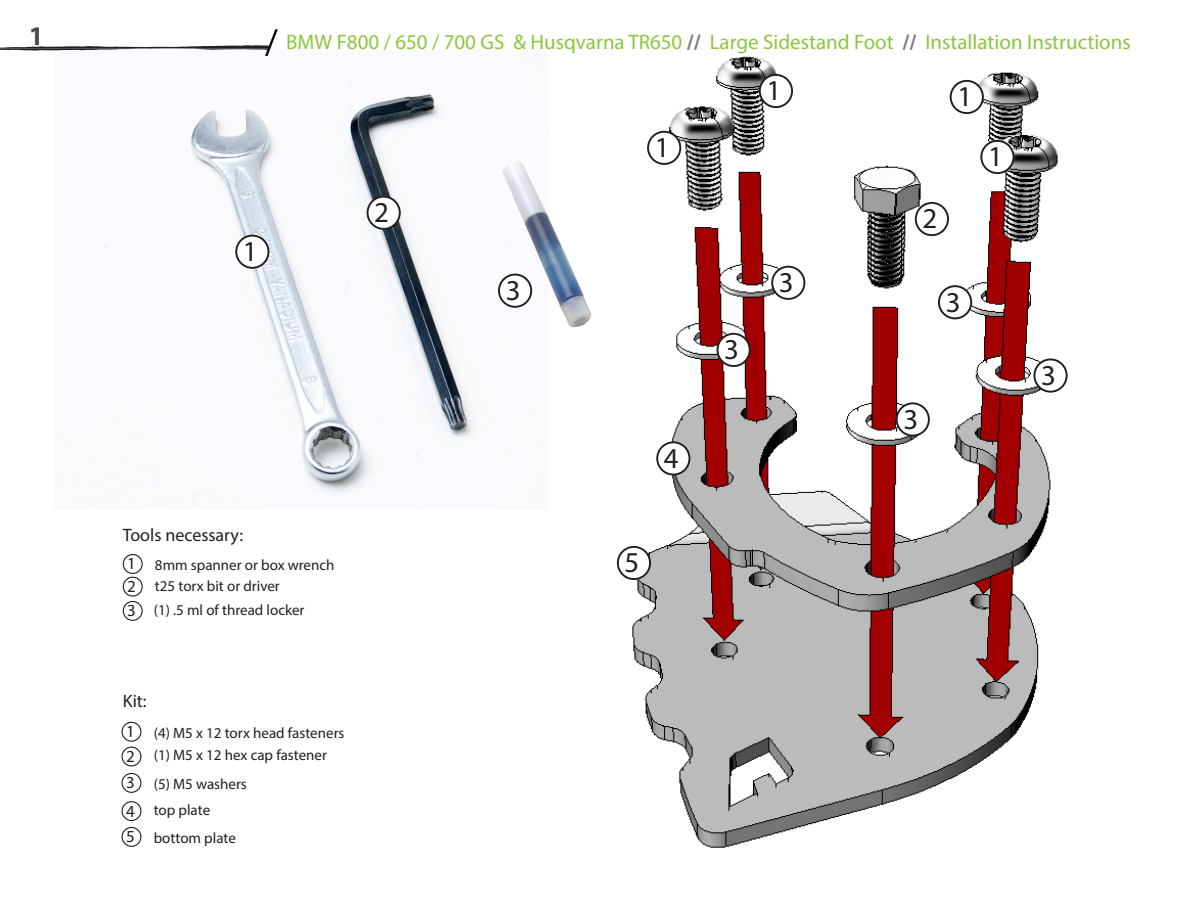
<style>
.page{position:relative;width:1188px;height:918px;background:#fff}
.page>*{position:absolute;margin:0;border:0;box-sizing:border-box;transform-origin:0 0}
.t1{font:28.8px "Myriad Pro";color:#231f20}
.t2{font:700 27px "Myriad Pro";color:#494a4b}
.t3{font:21px "Myriad Pro";color:#8bc63e}
.t4{font:18px "Myriad Pro";color:#231f20}
.t5{font:16.8px "Myriad Pro";color:#231f20}
.t6{font:15px "Myriad Pro";color:#231f20}
.s1{font-weight:700;color:#7a7c7f}
</style>
<div class="page">
<img style="left:549px;top:218px;width:43px;height:110px">
<img style="left:61px;top:59px;width:488px;height:447px">
<img style="left:617px;top:56px;width:448px;height:792px">
<div style="left:648px;top:132px;width:32px;height:32px;background:#fff;border-radius:50%"></div>
<div style="left:647px;top:131px;width:34px;height:34px;border:2px solid #231f20;border-radius:50%"></div>
<div style="left:236px;top:236px;width:32px;height:32px;background:#fff;border-radius:50%"></div>
<div style="left:235px;top:235px;width:34px;height:34px;border:2px solid #231f20;border-radius:50%"></div>
<div style="left:760px;top:75px;width:32px;height:32px;background:#fff;border-radius:50%"></div>
<div style="left:759px;top:74px;width:34px;height:34px;border:2px solid #231f20;border-radius:50%"></div>
<div style="left:951px;top:81px;width:32px;height:32px;background:#fff;border-radius:50%"></div>
<div style="left:950px;top:80px;width:34px;height:34px;border:2px solid #231f20;border-radius:50%"></div>
<div style="left:981px;top:141px;width:33px;height:32px;background:#fff;border-radius:50%"></div>
<div style="left:980px;top:140px;width:35px;height:34px;border:2px solid #231f20;border-radius:50%"></div>
<div style="left:916px;top:203px;width:32px;height:32px;background:#fff;border-radius:50%"></div>
<div style="left:915px;top:202px;width:34px;height:34px;border:2px solid #231f20;border-radius:50%"></div>
<div style="left:368px;top:197px;width:32px;height:32px;background:#fff;border-radius:50%"></div>
<div style="left:367px;top:196px;width:34px;height:34px;border:2px solid #231f20;border-radius:50%"></div>
<div style="left:772px;top:267px;width:32px;height:32px;background:#fff;border-radius:50%"></div>
<div style="left:771px;top:266px;width:34px;height:34px;border:2px solid #231f20;border-radius:50%"></div>
<div style="left:939px;top:286px;width:32px;height:32px;background:#fff;border-radius:50%"></div>
<div style="left:938px;top:285px;width:34px;height:34px;border:2px solid #231f20;border-radius:50%"></div>
<div style="left:499px;top:275px;width:32px;height:32px;background:#fff;border-radius:50%"></div>
<div style="left:498px;top:274px;width:34px;height:34px;border:2px solid #231f20;border-radius:50%"></div>
<div style="left:1034px;top:359px;width:33px;height:33px;background:#fff;border-radius:50%"></div>
<div style="left:1033px;top:358px;width:35px;height:35px;border:2px solid #231f20;border-radius:50%"></div>
<div style="left:897px;top:403px;width:32px;height:33px;background:#fff;border-radius:50%"></div>
<div style="left:896px;top:402px;width:34px;height:35px;border:2px solid #231f20;border-radius:50%"></div>
<div style="left:717px;top:334px;width:33px;height:32px;background:#fff;border-radius:50%"></div>
<div style="left:717px;top:333px;width:34px;height:34px;border:2px solid #231f20;border-radius:50%"></div>
<div style="left:657px;top:442px;width:32px;height:33px;background:#fff;border-radius:50%"></div>
<div style="left:656px;top:441px;width:34px;height:35px;border:2px solid #231f20;border-radius:50%"></div>
<div style="left:618px;top:547px;width:32px;height:32px;background:#fff;border-radius:50%"></div>
<div style="left:617px;top:546px;width:34px;height:34px;border:2px solid #231f20;border-radius:50%"></div>
<div style="left:121px;top:722px;width:20px;height:20px;border:1px solid #231f20;border-radius:50%"></div>
<div style="left:123px;top:554px;width:20px;height:20px;border:1px solid #231f20;border-radius:50%"></div>
<div style="left:123px;top:577px;width:20px;height:20px;border:1px solid #231f20;border-radius:50%"></div>
<div style="left:123px;top:601px;width:20px;height:20px;border:1px solid #231f20;border-radius:50%"></div>
<div style="left:121px;top:747px;width:20px;height:20px;border:1px solid #231f20;border-radius:50%"></div>
<div style="left:121px;top:773px;width:20px;height:20px;border:1px solid #231f20;border-radius:50%"></div>
<div style="left:121px;top:801px;width:20px;height:20px;border:1px solid #231f20;border-radius:50%"></div>
<div style="left:121px;top:827px;width:20px;height:20px;border:1px solid #231f20;border-radius:50%"></div>
<svg style="left:0;top:29px;width:278px;height:27px"></svg>
<h2 class="t2" style="left:29px;top:18px;width:16px">1</h2>
<p class="t3" style="left:286px;top:29px;width:846px">BMW F800 / 650 / 700 GS &amp; Husqvarna TR650 <span class="s1">//</span> Large Sidestand Foot <span class="s1">//</span> Installation Instructions</p>
<p class="t1" style="left:243px;top:234px;width:16px">1</p>
<p class="t4" style="left:123px;top:524px;width:122px">Tools necessary:</p>
<p class="t5" style="left:127px;top:553px;width:10px">1</p>
<p class="t5" style="left:127px;top:576px;width:10px">2</p>
<p class="t5" style="left:127px;top:600px;width:10px">3</p>
<p class="t6" style="left:155px;top:555px;width:181px">8mm spanner or box wrench</p>
<p class="t6" style="left:155px;top:577px;width:126px">t25 torx bit or driver</p>
<p class="t6" style="left:154px;top:601px;width:152px">(1) .5 ml of thread locker</p>
<p class="t4" style="left:123px;top:690px;width:25px">Kit:</p>
<p class="t5" style="left:126px;top:721px;width:10px">1</p>
<p class="t5" style="left:126px;top:746px;width:10px">2</p>
<p class="t5" style="left:126px;top:772px;width:10px">3</p>
<p class="t5" style="left:126px;top:801px;width:10px">4</p>
<p class="t5" style="left:126px;top:826px;width:10px">5</p>
<p class="t6" style="left:154px;top:723px;width:192px">(4) M5 x 12 torx head fasteners</p>
<p class="t6" style="left:154px;top:746px;width:175px">(1) M5 x 12 hex cap fastener</p>
<p class="t6" style="left:154px;top:774px;width:95px">(5) M5 washers</p>
<p class="t6" style="left:154px;top:801px;width:58px">top plate</p>
<p class="t6" style="left:154px;top:829px;width:84px">bottom plate</p>
<p class="t1" style="left:655px;top:130px;width:16px">1</p>
<p class="t1" style="left:767px;top:73px;width:16px">1</p>
<p class="t1" style="left:957px;top:79px;width:16px">1</p>
<p class="t1" style="left:374px;top:195px;width:16px">2</p>
<p class="t1" style="left:923px;top:201px;width:16px">2</p>
<p class="t1" style="left:506px;top:273px;width:16px">3</p>
<p class="t1" style="left:724px;top:332px;width:16px">3</p>
<p class="t1" style="left:779px;top:265px;width:16px">3</p>
<p class="t1" style="left:946px;top:284px;width:16px">3</p>
<p class="t1" style="left:664px;top:440px;width:16px">4</p>
<p class="t1" style="left:903px;top:401px;width:16px">3</p>
<p class="t1" style="left:988px;top:139px;width:16px">1</p>
<p class="t1" style="left:625px;top:545px;width:16px">5</p>
<p class="t1" style="left:1041px;top:358px;width:16px">3</p>
</div>
